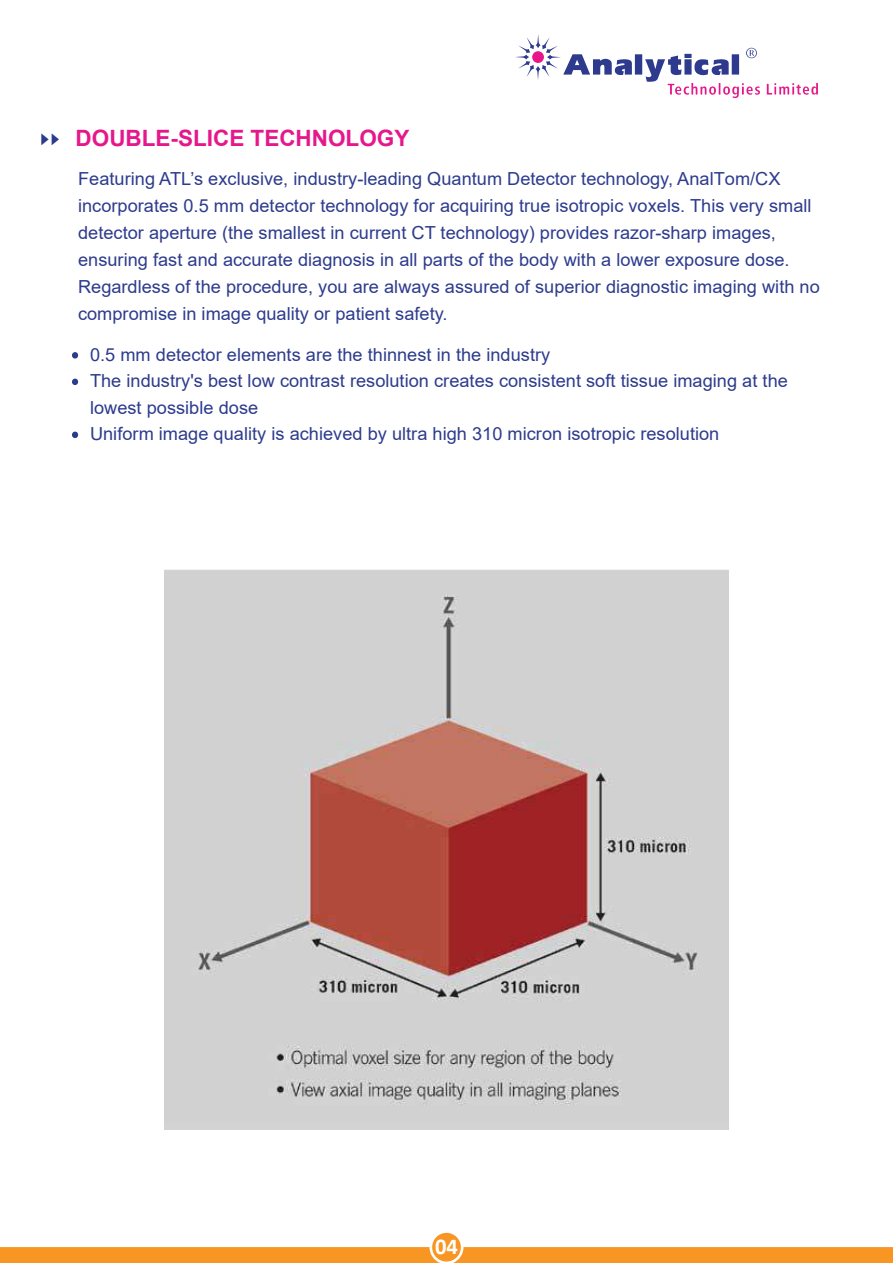
<style>
.page{position:relative;width:893px;height:1263px;background:#fff}
.page>*{position:absolute;margin:0;border:0;box-sizing:border-box;transform-origin:0 0}
.t1{font:700 22.65px "Calibri";color:#fff}
.t2{font:700 22.5px "Arial";color:#e6178b}
.t3{font:18px/27px "Arial";color:#2d3b8d}
</style>
<div class="page">
<svg style="left:0;top:1247px;width:440px;height:16px"></svg>
<svg style="left:453px;top:1247px;width:440px;height:16px"></svg>
<div style="left:432px;top:1233px;width:29px;height:28px;background:#f89624;border-radius:50%"></div>
<svg style="left:767px;top:83px;width:51px;height:12px"></svg>
<svg style="left:515px;top:34px;width:245px;height:64px"></svg>
<div style="left:532px;top:51px;width:12px;height:12px;background:#e7168a;border-radius:50%"></div>
<svg style="left:72px;top:352px;width:6px;height:6px"></svg>
<svg style="left:72px;top:379px;width:6px;height:6px"></svg>
<svg style="left:72px;top:432px;width:6px;height:6px"></svg>
<img style="left:164px;top:570px;width:565px;height:560px">
<p class="t2" style="left:76px;top:122px;width:335px">DOUBLE-SLICE TECHNOLOGY</p>
<p class="t3" style="left:78px;top:165px;width:743px">Featuring ATL’s exclusive, industry-leading Quantum Detector technology, AnalTom/CX incorporates 0.5 mm detector technology for acquiring true isotropic voxels. This very small detector aperture (the smallest in current CT technology) provides razor-sharp images, ensuring fast and accurate diagnosis in all parts of the body with a lower exposure dose.<br>Regardless of the procedure, you are always assured of superior diagnostic imaging with no compromise in image quality or patient safety.</p>
<p class="t3" style="left:90px;top:341px;width:699px;line-height:26.5px">0.5 mm detector elements are the thinnest in the industry<br>The industry's best low contrast resolution creates consistent soft tissue imaging at the</p>
<p class="t3" style="left:90px;top:420px;width:631px">Uniform image quality is achieved by ultra high 310 micron isotropic resolution</p>
<p class="t3" style="left:90px;top:394px;width:170px">lowest possible dose</p>
<p class="t1" style="left:435px;top:1231px;width:24px">04</p>
</div>
